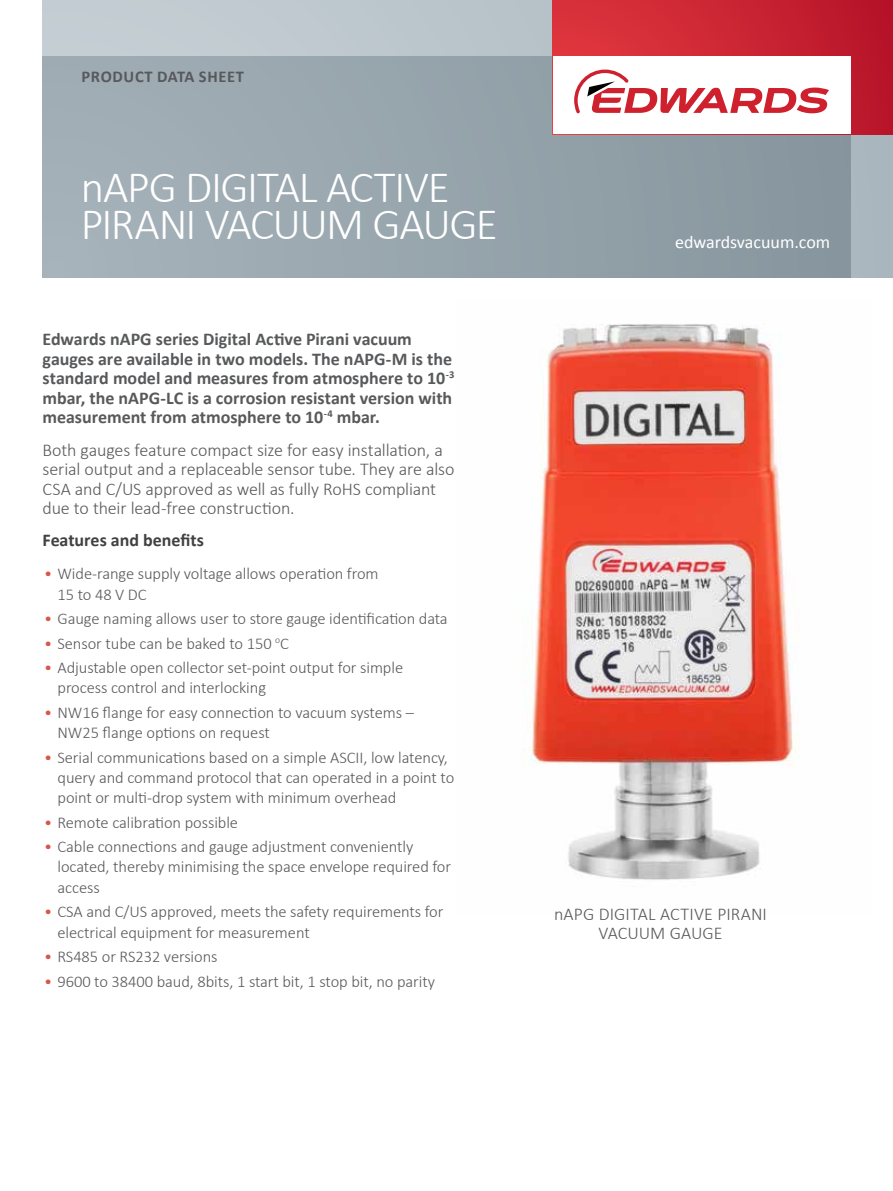
<style>
.page{position:relative;width:893px;height:1191px;background:#fff}
.page>*{position:absolute;margin:0;border:0;box-sizing:border-box;transform-origin:0 0}
.t1{font:300 45px/37.5px "Calibri";letter-spacing:-.035em;color:#fff}
.t2{font:700 18px/19.5px "Calibri";color:#58595b}
.t3{font:300 18px/19.5px "Calibri";letter-spacing:-.005em;color:#58595b}
.t4{font:700 18px "Calibri";color:#414042}
.t5{font:18px "Calibri";color:#fff}
.t6{font:300 16.5px/20.2px "Calibri";letter-spacing:-.005em;color:#58595b}
.t7{font:700 16.5px "Calibri";letter-spacing:.04em;color:#58595b}
.s1{color:#d75649}
</style>
<div class="page">
<svg style="left:43px;top:0;width:850px;height:278px;background:#bac4ca"></svg>
<div style="left:43px;top:57px;width:807px;height:221px;background:linear-gradient(to right,#a5b2b9,#87959e)"></div>
<svg style="left:553px;top:0;width:340px;height:134px;background:#c92736"></svg>
<div style="left:553px;top:57px;width:297px;height:77px;background:#fff"></div>
<svg style="left:574px;top:70px;width:255px;height:43px"></svg>
<img style="left:529px;top:324px;width:267px;height:556px">
<p class="t7" style="left:82px;top:66px;width:164px">PRODUCT DATA SHEET</p>
<h1 class="t1" style="left:81px;top:167px;width:419px">nAPG DIGITAL ACTIVE<br>PIRANI VACUUM GAUGE</h1>
<p class="t2" style="left:43px;top:329px;width:413px">Edwards nAPG series Digital Active Pirani vacuum gauges are available in two models. The nAPG-M is the standard model and measures from atmosphere to 10<sup>-3 </sup>mbar, the nAPG-LC is a corrosion resistant version with measurement from atmosphere to 10<sup>-4</sup> mbar.</p>
<p class="t3" style="left:43px;top:440px;width:414px">Both gauges feature compact size for easy installation, a serial output and a replaceable sensor tube. They are also CSA and C/US approved as well as fully RoHS compliant due to their lead-free construction.</p>
<p class="t4" style="left:43px;top:529px;width:163px">Features and benefits</p>
<p class="t6" style="left:58px;top:563px;width:323px;text-indent:-13px"><span class="s1">•</span> Wide-range supply voltage allows operation from<br>15 to 48 V DC</p>
<p class="t6" style="left:44px;top:608px;width:405px"><span class="s1">•</span> Gauge naming allows user to store gauge identification data</p>
<p class="t6" style="left:44px;top:633px;width:247px"><span class="s1">•</span> Sensor tube can be baked to 150 <sup>o</sup>C</p>
<p class="t6" style="left:58px;top:657px;width:347px;text-indent:-13px"><span class="s1">•</span> Adjustable open collector set-point output for simple process control and interlocking</p>
<p class="t6" style="left:58px;top:702px;width:358px;text-indent:-13px"><span class="s1">•</span> NW16 flange for easy connection to vacuum systems –<br>NW25 flange options on request</p>
<p class="t6" style="left:58px;top:747px;width:398px;text-indent:-13px"><span class="s1">•</span> Serial communications based on a simple ASCII, low latency, query and command protocol that can operated in a point to point or multi-drop system with minimum overhead</p>
<p class="t6" style="left:44px;top:812px;width:196px"><span class="s1">•</span> Remote calibration possible</p>
<p class="t6" style="left:58px;top:836px;width:395px;text-indent:-13px"><span class="s1">•</span> Cable connections and gauge adjustment conveniently located, thereby minimising the space envelope required for access</p>
<p class="t6" style="left:58px;top:901px;width:387px;text-indent:-13px"><span class="s1">•</span> CSA and C/US approved, meets the safety requirements for electrical equipment for measurement</p>
<p class="t6" style="left:44px;top:946px;width:175px"><span class="s1">•</span> RS485 or RS232 versions</p>
<p class="t6" style="left:44px;top:970px;width:392px"><span class="s1">•</span> 9600 to 38400 baud, 8bits, 1 start bit, 1 stop bit, no parity</p>
<p class="t5" style="left:675px;top:231px;width:157px">edwardsvacuum.com</p>
<p class="t3" style="left:554px;top:903px;width:214px;text-align:center">nAPG DIGITAL ACTIVE PIRANI<br>VACUUM GAUGE</p>
</div>
